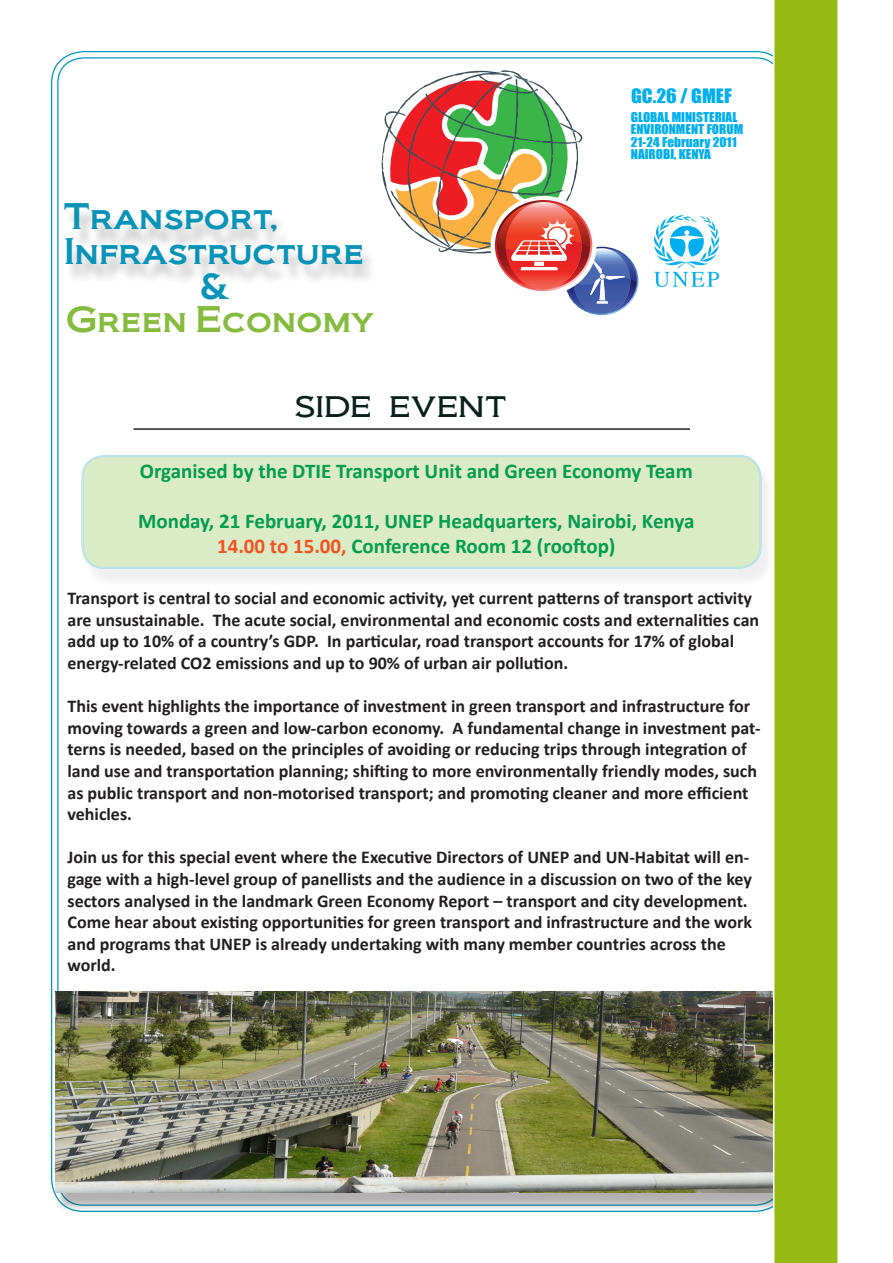
<style>
.page{position:relative;width:893px;height:1263px;background:#fff}
.page>*{position:absolute;margin:0;border:0;box-sizing:border-box;transform-origin:0 0}
.Company_Name{font:300 37.5px "Biondi";letter-spacing:-.01em;color:#07201a}
.Company_Name-2{font:34.5px "Biondi";color:#0993b8}
.Company_Name-3{font:34.5px "Biondi";color:#85bc40}
.Company_Name-4{font:700 21px "Calibri";color:#009d4e}
.t1{font:18.3px "Impact";color:#00aeef;scale:1.07 1}
.Company_Name-5{font:700 18px/21.6px "Calibri";color:#231f20}
.t2{font:12.45px/12.5px "Impact";color:#00aeef;scale:1.07 1}
.s1{color:#f15422}
</style>
<div class="page">
<svg style="left:654px;top:215px;width:66px;height:72px"></svg>
<svg style="left:381px;top:70px;width:258px;height:246px"></svg>
<div style="left:55px;top:996px;width:736px;height:217px;background:#231f20;opacity:.35"></div>
<img style="left:55px;top:992px;width:718px;height:200px">
<div style="left:81px;top:460px;width:696px;height:130px;background:#f3f3f3"></div>
<div style="left:83px;top:456px;width:678px;height:112px;background:#daebc6;border-radius:22px"></div>
<div style="left:82px;top:455px;width:679px;height:114px;border:1px solid #0095bb;border-radius:22px"></div>
<div style="left:83px;top:456px;width:677px;height:111px;border:1px solid #0095bb;border-radius:21px"></div>
<svg style="left:773px;top:0;width:65px;height:1263px;background:#9ebe26"></svg>
<div style="left:64px;top:208px;width:227px;height:44px;background:#231f20;opacity:.25"></div>
<div style="left:65px;top:243px;width:311px;height:42px;background:#231f20;opacity:.25"></div>
<hr style="left:134px;top:428px;width:556px;height:2px;background:#231f20">
<p class="Company_Name-2" style="left:64px;top:195px;width:216px">Transport,</p>
<p class="Company_Name-2" style="left:64px;top:230px;width:301px">Infrastructure</p>
<p class="Company_Name-2" style="left:200px;top:265px;width:31px">&amp;</p>
<p class="Company_Name-3" style="left:66px;top:298px;width:310px">Green Economy</p>
<p class="Company_Name" style="left:294px;top:381px;width:214px">side event</p>
<p class="t1" style="left:631px;top:85px;width:96px">GC.26 / GMEF</p>
<p class="t2" style="left:631px;top:111px;width:106px">GLOBAL MINISTERIAL<br>ENVIRONMENT FORUM<br>21-24 February 2011<br>NAIROBI, KENYA</p>
<p class="Company_Name-4" style="left:140px;top:458px;width:554px">Organised by the DTIE Transport Unit and Green Economy Team</p>
<p class="Company_Name-4" style="left:138px;top:508px;width:558px">Monday, 21 February, 2011, UNEP Headquarters, Nairobi, Kenya</p>
<p class="Company_Name-4" style="left:217px;top:533px;width:400px"><span class="s1">14.00 to 15.00,</span> Conference Room 12 (rooftop)</p>
<p class="Company_Name-5" style="left:68px;top:587px;width:693px">Transport is central to social and economic activity, yet current patterns of transport activity are unsustainable. The acute social, environmental and economic costs and externalities can add up to 10% of a country’s GDP. In particular, road transport accounts for 17% of global energy-related CO2 emissions and up to 90% of urban air pollution.</p>
<p class="Company_Name-5" style="left:68px;top:695px;width:695px">This event highlights the importance of investment in green transport and infrastructure for moving towards a green and low-carbon economy. A fundamental change in investment pat&shy;terns is needed, based on the principles of avoiding or reducing trips through integration of land use and transportation planning; shifting to more environmentally friendly modes, such as public transport and non-motorised transport; and promoting cleaner and more efficient vehicles.</p>
<p class="Company_Name-5" style="left:68px;top:846px;width:686px">Join us for this special event where the Executive Directors of UNEP and UN-Habitat will en&shy;gage with a high-level group of panellists and the audience in a discussion on two of the key sectors analysed in the landmark Green Economy Report – transport and city development.<br>Come hear about existing opportunities for green transport and infrastructure and the work and programs that UNEP is already undertaking with many member countries across the world.</p>
</div>
